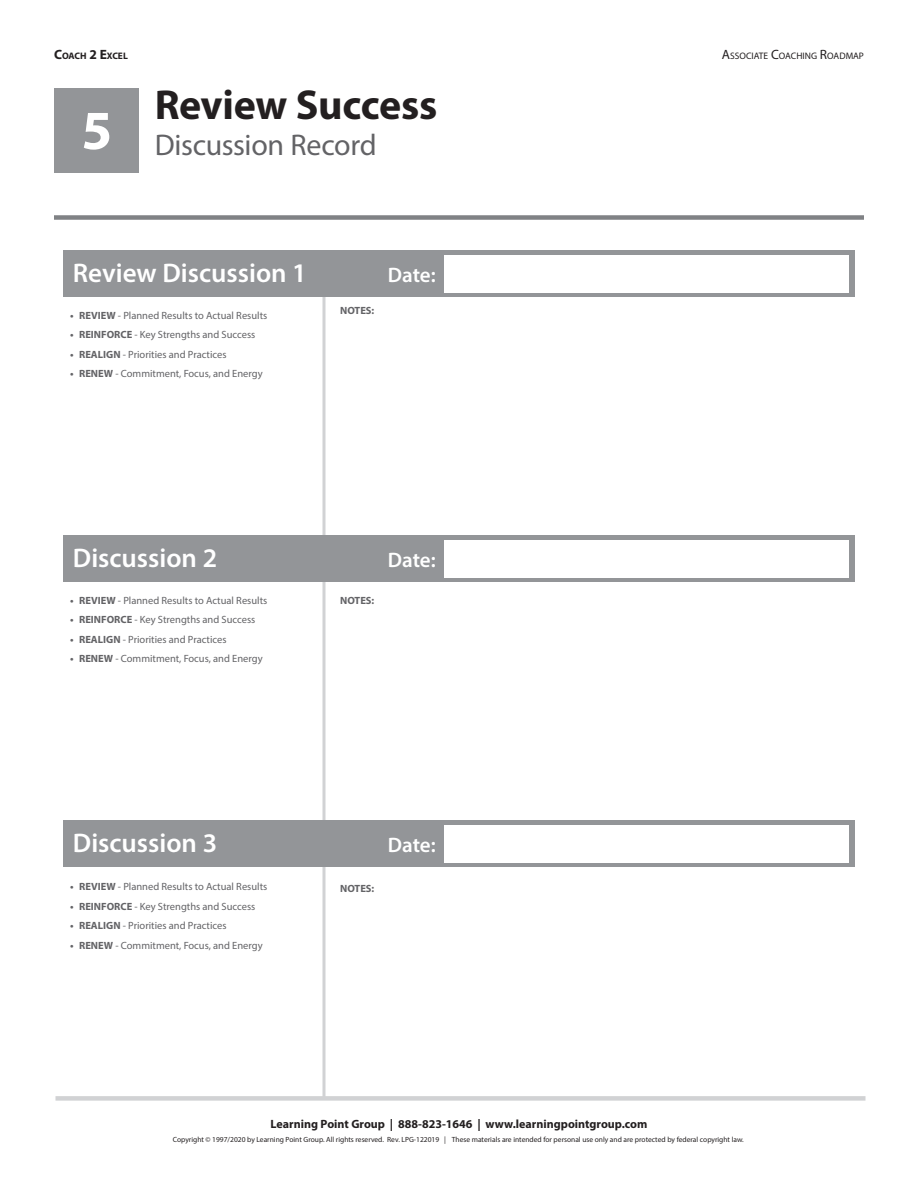
<style>
.page{position:relative;width:918px;height:1188px;background:#fff}
.page>*{position:absolute;margin:0;border:0;box-sizing:border-box;transform-origin:0 0}
.t1{font:700 42px "Myriad Pro";letter-spacing:-.01em;color:#231f20}
.t2{font:30px "Myriad Pro";letter-spacing:-.01em;color:#636366}
.t3{font:600 27px "Myriad Pro";color:#fff}
.t4{font:600 21px "Myriad Pro";letter-spacing:-.005em;color:#fff}
.t5{font:700 12px "Myriad Pro";color:#231f20}
.t6{font:10.5px "Myriad Pro";color:#636366}
.t7{font:700 10.5px "Myriad Pro";color:#636366}
.t8{font:9.45px "Myriad Pro";color:#231f20}
.t9{font:700 9.45px "Myriad Pro";color:#231f20}
.t10{font:7.5px "Myriad Pro";color:#231f20}
.s1{font-size:13.5px}
.s2{font-weight:700}
</style>
<div class="page">
<svg style="left:322px;top:297px;width:4px;height:799px;background:#dbdcde"></svg>
<div style="left:54px;top:215px;width:810px;height:5px;background:#808285"></div>
<div style="left:55px;top:89px;width:84px;height:84px;background:#939598"></div>
<div style="left:63px;top:251px;width:792px;height:46px;background:#939598"></div>
<div style="left:63px;top:536px;width:792px;height:46px;background:#939598"></div>
<div style="left:63px;top:821px;width:792px;height:46px;background:#939598"></div>
<div style="left:444px;top:256px;width:405px;height:37px;background:#fff"></div>
<div style="left:444px;top:541px;width:405px;height:37px;background:#fff"></div>
<div style="left:444px;top:826px;width:405px;height:37px;background:#fff"></div>
<div style="left:56px;top:1096px;width:810px;height:5px;background:#d1d2d4"></div>
<p class="t9" style="left:54px;top:49px;width:75px"><span class="s1">C</span>OACH <span class="s1">2 E</span>XCE L</p>
<p class="t8" style="left:722px;top:50px;width:144px"><span class="s1">A</span>SSOCIATE <span class="s1">C</span>OACHING <span class="s1">R</span>OADMAP</p>
<h1 class="t1" style="left:155px;top:78px;width:284px">Review Success</h1>
<h2 class="t2" style="left:81px;top:127px;width:297px"><sup>5</sup> Discussion Record</h2>
<h3 class="t3" style="left:73px;top:255px;width:235px">Review Discussion 1</h3>
<p class="t6" style="left:70px;top:309px;width:199px"><span class="s2">• REVIEW</span> - Planned Results to Actual Results</p>
<p class="t6" style="left:70px;top:328px;width:187px"><span class="s2">• REINFORCE</span> - Key Strengths and Success</p>
<p class="t6" style="left:70px;top:348px;width:158px"><span class="s2">• REALIGN</span> - Priorities and Practices</p>
<p class="t6" style="left:70px;top:367px;width:194px"><span class="s2">• RENEW</span> - Commitment, Focus, and Energy</p>
<p class="t7" style="left:340px;top:304px;width:36px">NOTES:</p>
<h3 class="t4" style="left:388px;top:261px;width:49px">Date:</h3>
<h3 class="t3" style="left:73px;top:540px;width:146px">Discussion 2</h3>
<p class="t6" style="left:70px;top:594px;width:199px"><span class="s2">• REVIEW</span> - Planned Results to Actual Results</p>
<p class="t6" style="left:70px;top:613px;width:187px"><span class="s2">• REINFORCE</span> - Key Strengths and Success</p>
<p class="t6" style="left:70px;top:633px;width:158px"><span class="s2">• REALIGN</span> - Priorities and Practices</p>
<p class="t6" style="left:70px;top:652px;width:194px"><span class="s2">• RENEW</span> - Commitment, Focus, and Energy</p>
<h3 class="t3" style="left:73px;top:825px;width:146px">Discussion 3</h3>
<p class="t6" style="left:70px;top:880px;width:199px"><span class="s2">• REVIEW</span> - Planned Results to Actual Results</p>
<p class="t6" style="left:70px;top:900px;width:187px"><span class="s2">• REINFORCE</span> - Key Strengths and Success</p>
<p class="t6" style="left:70px;top:919px;width:158px"><span class="s2">• REALIGN</span> - Priorities and Practices</p>
<p class="t6" style="left:70px;top:939px;width:194px"><span class="s2">• RENEW</span> - Commitment, Focus, and Energy</p>
<p class="t7" style="left:340px;top:594px;width:36px">NOTES:</p>
<h3 class="t4" style="left:388px;top:546px;width:49px">Date:</h3>
<p class="t7" style="left:340px;top:882px;width:36px">NOTES:</p>
<h3 class="t4" style="left:388px;top:831px;width:49px">Date:</h3>
<p class="t5" style="left:271px;top:1117px;width:378px">Learning Point Group | 888-823-1646 | www.learningpointgroup.com</p>
<p class="t10" style="left:173px;top:1135px;width:573px">Copyright © 1997/2020 by Learning Point Group. All rights reserved. Rev. LPG-122019 | These materials are intended for personal use only and are protected by federal copyright law.</p>
</div>
